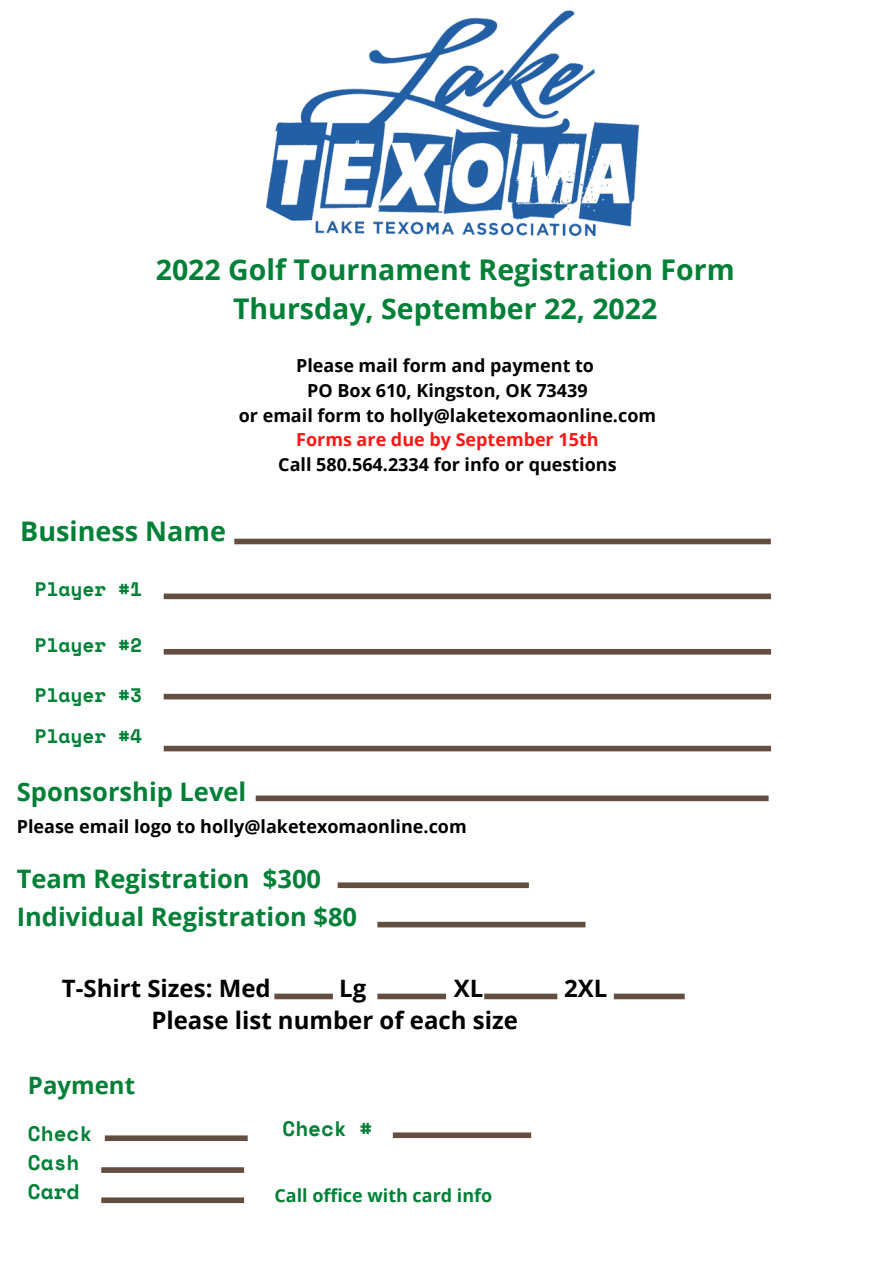
<style>
.page{position:relative;width:893px;height:1264px;background:#fff}
.page>*{position:absolute;margin:0;border:0;box-sizing:border-box;transform-origin:0 0}
.t1{font:700 28.5px/39.3px "Open Sans";color:#008037;text-align:center}
.t2{font:700 27px "Open Sans";color:#008037}
.t3{font:700 25.5px/38.5px "Open Sans";color:#008037}
.t4{font:700 24px "Open Sans";color:#000}
.t5{font:700 24px "Open Sans";color:#008037}
.t6{font:700 21px/29.2px "Space Mono";color:#008037}
.t7{font:700 19.5px "Space Mono";color:#008037}
.t8{font:700 18px/24.8px "Open Sans";color:#000;text-align:center}
.t9{font:700 18px "Open Sans";color:#ff1616}
.t10{font:700 18px "Open Sans";color:#008037}
</style>
<div class="page">
<img style="left:266px;top:10px;width:372px;height:225px">
<div style="left:164px;top:593px;width:607px;height:6px;background:#644d41"></div>
<div style="left:234px;top:538px;width:536px;height:6px;background:#644d41"></div>
<div style="left:164px;top:649px;width:607px;height:5px;background:#644d41"></div>
<div style="left:164px;top:693px;width:607px;height:6px;background:#644d41"></div>
<div style="left:164px;top:745px;width:607px;height:6px;background:#644d41"></div>
<div style="left:256px;top:795px;width:512px;height:6px;background:#644d41"></div>
<div style="left:337px;top:882px;width:192px;height:6px;background:#644d41"></div>
<div style="left:377px;top:921px;width:208px;height:6px;background:#644d41"></div>
<div style="left:105px;top:1135px;width:143px;height:5px;background:#644d41"></div>
<div style="left:101px;top:1167px;width:143px;height:5px;background:#644d41"></div>
<div style="left:101px;top:1197px;width:143px;height:5px;background:#644d41"></div>
<div style="left:393px;top:1132px;width:138px;height:6px;background:#644d41"></div>
<div style="left:613px;top:993px;width:71px;height:6px;background:#644d41"></div>
<div style="left:484px;top:993px;width:73px;height:6px;background:#644d41"></div>
<div style="left:377px;top:993px;width:69px;height:6px;background:#644d41"></div>
<div style="left:274px;top:993px;width:59px;height:6px;background:#644d41"></div>
<h1 class="t1" style="left:156px;top:249px;width:580px">2022 Golf Tournament Registration Form<br>Thursday, September 22, 2022</h1>
<p class="t8" style="left:239px;top:353px;width:419px">Please mail form and payment to<br>PO Box 610, Kingston, OK 73439<br>or email form to holly@laketexomaonline.com</p>
<p class="t9" style="left:296px;top:427px;width:304px">Forms are due by September 15th</p>
<p class="t8" style="left:278px;top:452px;width:340px">Call 580.564.2334 for info or questions</p>
<h2 class="t2" style="left:20px;top:512px;width:207px">Business Name</h2>
<p class="t7" style="left:35px;top:574px;width:109px">Player #1</p>
<p class="t7" style="left:35px;top:630px;width:109px">Player #2</p>
<p class="t7" style="left:35px;top:679px;width:109px">Player #3</p>
<p class="t7" style="left:35px;top:721px;width:109px">Player #4</p>
<h3 class="t3" style="left:17px;top:771px;width:231px">Sponsorship Level</h3>
<p class="t8" style="left:17px;top:813px;width:451px">Please email logo to holly@laketexomaonline.com</p>
<h3 class="t3" style="left:17px;top:858px;width:342px">Team Registration $300<br>Individual Registration $80</h3>
<h3 class="t4" style="left:62px;top:971px;width:210px">T-Shirt Sizes: Med</h3>
<h3 class="t4" style="left:339px;top:971px;width:29px">Lg</h3>
<h3 class="t4" style="left:453px;top:971px;width:31px">XL</h3>
<h3 class="t4" style="left:564px;top:971px;width:45px">2XL</h3>
<h3 class="t4" style="left:151px;top:1003px;width:368px">Please list number of each size</h3>
<h3 class="t5" style="left:28px;top:1068px;width:109px">Payment</h3>
<p class="t6" style="left:28px;top:1118px;width:66px">Check<br>Cash<br>Card</p>
<p class="t6" style="left:282px;top:1113px;width:91px">Check #</p>
<p class="t10" style="left:274px;top:1182px;width:219px">Call office with card info</p>
</div>
